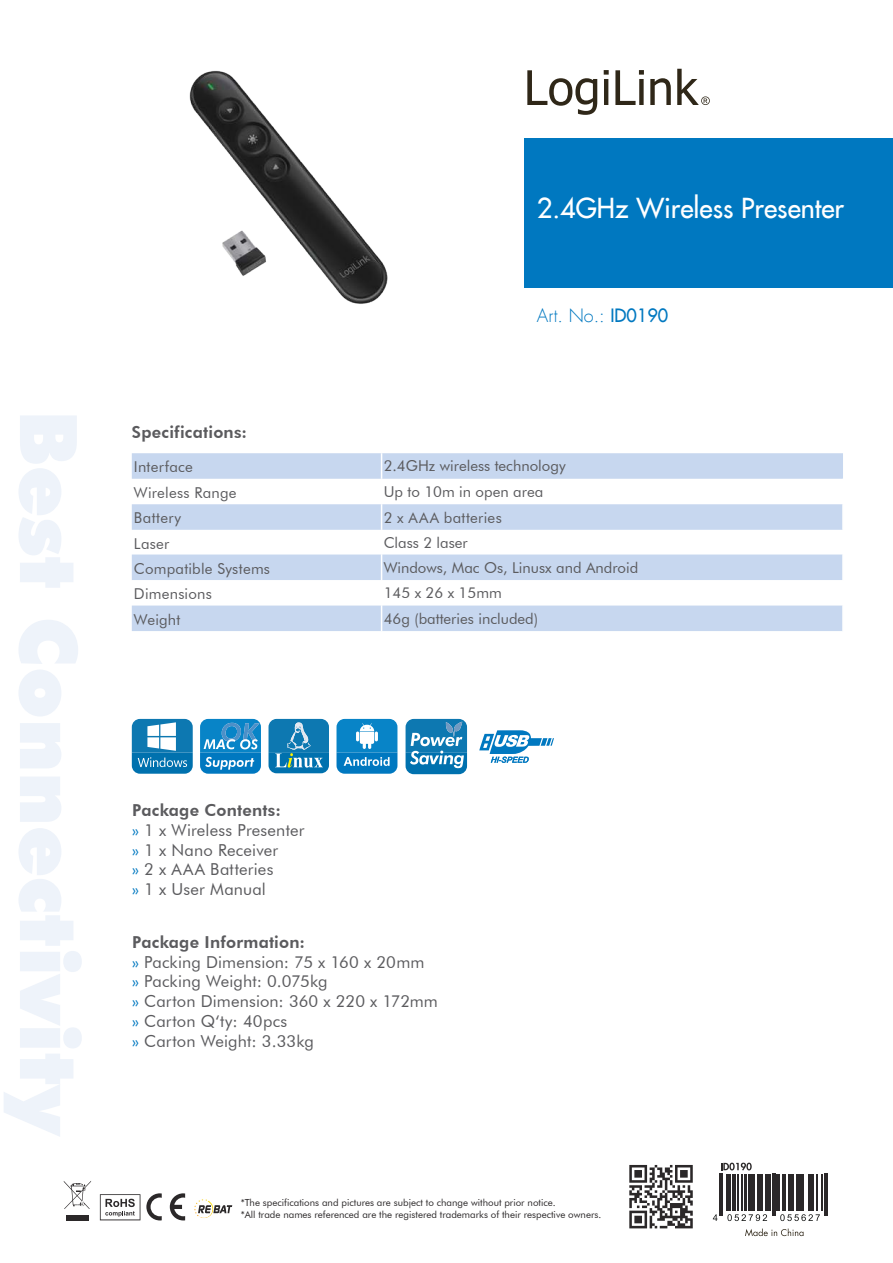
<style>
.page{position:relative;width:893px;height:1263px;background:#fff}
.page>*{position:absolute;margin:0;border:0;box-sizing:border-box;transform-origin:0 0}
.t1{font:27px "Futura LT";color:#fff}
.t2{font:300 18px "Futura LT";color:#0078c0}
.t3{font:16.5px/19.8px "Futura BT";letter-spacing:.01em;color:#5b5b5e}
.t4{font:800 16.5px "Futura BT";letter-spacing:.015em;color:#5b5b5e}
.t5{font:15px "Futura BT";color:#5b5b5e}
.t6{font:15px "Futura BT";letter-spacing:.02em;color:#5b5b5e}
.t7{font:15px "Futura BT";letter-spacing:.025em;color:#5b5b5e}
.t8{font:9.75px/11.7px "Futura BT";color:#2b2829}
.s1{font-weight:400}
.s2{font-weight:800}
.s3{color:#0078c0}
</style>
<div class="page">
<svg style="left:100px;top:1194px;width:40px;height:26px"></svg>
<svg style="left:64px;top:1181px;width:27px;height:28px"></svg>
<div style="left:66px;top:1215px;width:23px;height:5px;background:#2b2829"></div>
<svg style="left:146px;top:1193px;width:16px;height:27px"></svg>
<svg style="left:170px;top:1193px;width:15px;height:27px"></svg>
<div style="left:524px;top:138px;width:369px;height:150px;background:#0078c0"></div>
<svg style="left:527px;top:69px;width:183px;height:46px"></svg>
<svg style="left:132px;top:453px;width:711px;height:178px;fill:#c7d7ef"></svg>
<hr style="left:842px;top:479px;width:2px;height:25px;background:#fff">
<hr style="left:842px;top:504px;width:2px;height:26px;background:#fff">
<hr style="left:842px;top:530px;width:2px;height:24px;background:#fff">
<hr style="left:842px;top:554px;width:2px;height:26px;background:#fff">
<hr style="left:842px;top:580px;width:2px;height:25px;background:#fff">
<svg style="left:381px;top:453px;width:1px;height:178px"></svg>
<hr style="left:842px;top:605px;width:2px;height:26px;background:#fff">
<svg style="left:479px;top:730px;width:75px;height:33px"></svg>
<svg style="left:406px;top:719px;width:61px;height:55px"></svg>
<svg style="left:132px;top:719px;width:61px;height:55px"></svg>
<svg style="left:336px;top:719px;width:61px;height:55px"></svg>
<svg style="left:200px;top:719px;width:61px;height:55px"></svg>
<svg style="left:269px;top:719px;width:60px;height:54px"></svg>
<svg style="left:745px;top:1228px;width:58px;height:8px"></svg>
<svg style="left:629px;top:1165px;width:64px;height:63px"></svg>
<hr style="left:720px;top:1174px;width:1px;height:42px;background:#2b2829">
<hr style="left:722px;top:1174px;width:1px;height:42px;background:#2b2829">
<hr style="left:726px;top:1174px;width:3px;height:36px;background:#2b2829">
<hr style="left:730px;top:1174px;width:1px;height:36px;background:#2b2829">
<hr style="left:732px;top:1174px;width:3px;height:36px;background:#2b2829">
<hr style="left:738px;top:1174px;width:1px;height:36px;background:#2b2829">
<hr style="left:741px;top:1174px;width:1px;height:36px;background:#2b2829">
<hr style="left:745px;top:1174px;width:2px;height:36px;background:#2b2829">
<hr style="left:748px;top:1174px;width:3px;height:36px;background:#2b2829">
<hr style="left:753px;top:1174px;width:2px;height:36px;background:#2b2829">
<hr style="left:757px;top:1174px;width:1px;height:36px;background:#2b2829">
<hr style="left:759px;top:1174px;width:4px;height:36px;background:#2b2829">
<hr style="left:765px;top:1174px;width:2px;height:36px;background:#2b2829">
<hr style="left:769px;top:1174px;width:2px;height:36px;background:#2b2829">
<hr style="left:772px;top:1174px;width:1px;height:42px;background:#2b2829">
<hr style="left:774px;top:1174px;width:1px;height:42px;background:#2b2829">
<hr style="left:777px;top:1174px;width:3px;height:36px;background:#2b2829">
<hr style="left:782px;top:1174px;width:1px;height:36px;background:#2b2829">
<hr style="left:785px;top:1174px;width:1px;height:36px;background:#2b2829">
<hr style="left:788px;top:1174px;width:3px;height:36px;background:#2b2829">
<hr style="left:792px;top:1174px;width:1px;height:36px;background:#2b2829">
<hr style="left:796px;top:1174px;width:3px;height:36px;background:#2b2829">
<hr style="left:800px;top:1174px;width:1px;height:36px;background:#2b2829">
<hr style="left:803px;top:1174px;width:1px;height:36px;background:#2b2829">
<hr style="left:808px;top:1174px;width:3px;height:36px;background:#2b2829">
<hr style="left:812px;top:1174px;width:2px;height:36px;background:#2b2829">
<hr style="left:816px;top:1174px;width:1px;height:36px;background:#2b2829">
<hr style="left:821px;top:1174px;width:1px;height:36px;background:#2b2829">
<hr style="left:824px;top:1174px;width:1px;height:42px;background:#2b2829">
<hr style="left:827px;top:1174px;width:1px;height:42px;background:#2b2829">
<svg style="left:721px;top:1163px;width:31px;height:7px"></svg>
<svg style="left:713px;top:1214px;width:4px;height:7px"></svg>
<svg style="left:727px;top:1214px;width:40px;height:7px"></svg>
<svg style="left:780px;top:1214px;width:40px;height:7px"></svg>
<svg style="left:194px;top:1199px;width:38px;height:18px"></svg>
<img style="left:189px;top:70px;width:199px;height:234px">
<h1 class="t1" style="left:537px;top:193px;width:309px">2.4GHz Wireless Presenter</h1>
<p class="t2" style="left:537px;top:306px;width:133px">Art. No.: <span class="s1">ID0190</span></p>
<p class="t4" style="left:132px;top:426px;width:117px">Specifications:</p>
<p class="t5" style="left:134px;top:461px;width:60px">Interface</p>
<p class="t5" style="left:384px;top:460px;width:183px">2.4GHz wireless technology</p>
<p class="t5" style="left:134px;top:486px;width:104px">Wireless Range</p>
<p class="t5" style="left:384px;top:485px;width:161px">Up to 10m in open area</p>
<p class="t7" style="left:134px;top:512px;width:49px">Battery</p>
<p class="t6" style="left:384px;top:512px;width:120px">2 x AAA batteries</p>
<p class="t5" style="left:134px;top:537px;width:37px">Laser</p>
<p class="t5" style="left:384px;top:536px;width:86px">Class 2 laser</p>
<p class="t5" style="left:134px;top:562px;width:138px">Compatible Systems</p>
<p class="t5" style="left:384px;top:561px;width:256px">Windows, Mac Os, Linusx and Android</p>
<p class="t5" style="left:134px;top:588px;width:79px">Dimensions</p>
<p class="t5" style="left:384px;top:587px;width:120px">145 x 26 x 15mm</p>
<p class="t5" style="left:134px;top:613px;width:48px">Weight</p>
<p class="t5" style="left:384px;top:612px;width:156px">46g (batteries included)</p>
<p class="t3" style="left:132px;top:801px;width:174px"><span class="s2">Package Contents:<br></span><span class="s3">»</span> 1 x Wireless Presenter <span class="s3">»</span> 1 x Nano Receiver<br><span class="s3">»</span> 2 x AAA Batteries<br><span class="s3">»</span> 1 x User Manual</p>
<p class="t3" style="left:132px;top:933px;width:307px"><span class="s2">Package Information:<br></span><span class="s3">»</span> Packing Dimension: 75 x 160 x 20mm<br><span class="s3">»</span> Packing Weight: 0.075kg<br><span class="s3">»</span> Carton Dimension: 360 x 220 x 172mm <span class="s3">»</span> Carton Q‘ty: 40pcs<br><span class="s3">»</span> Carton Weight: 3.33kg</p>
<p class="t8" style="left:241px;top:1197px;width:362px">*The specifications and pictures are subject to change without prior notice.<br>*All trade names referenced are the registered trademarks of their respective owners.</p>
</div>
